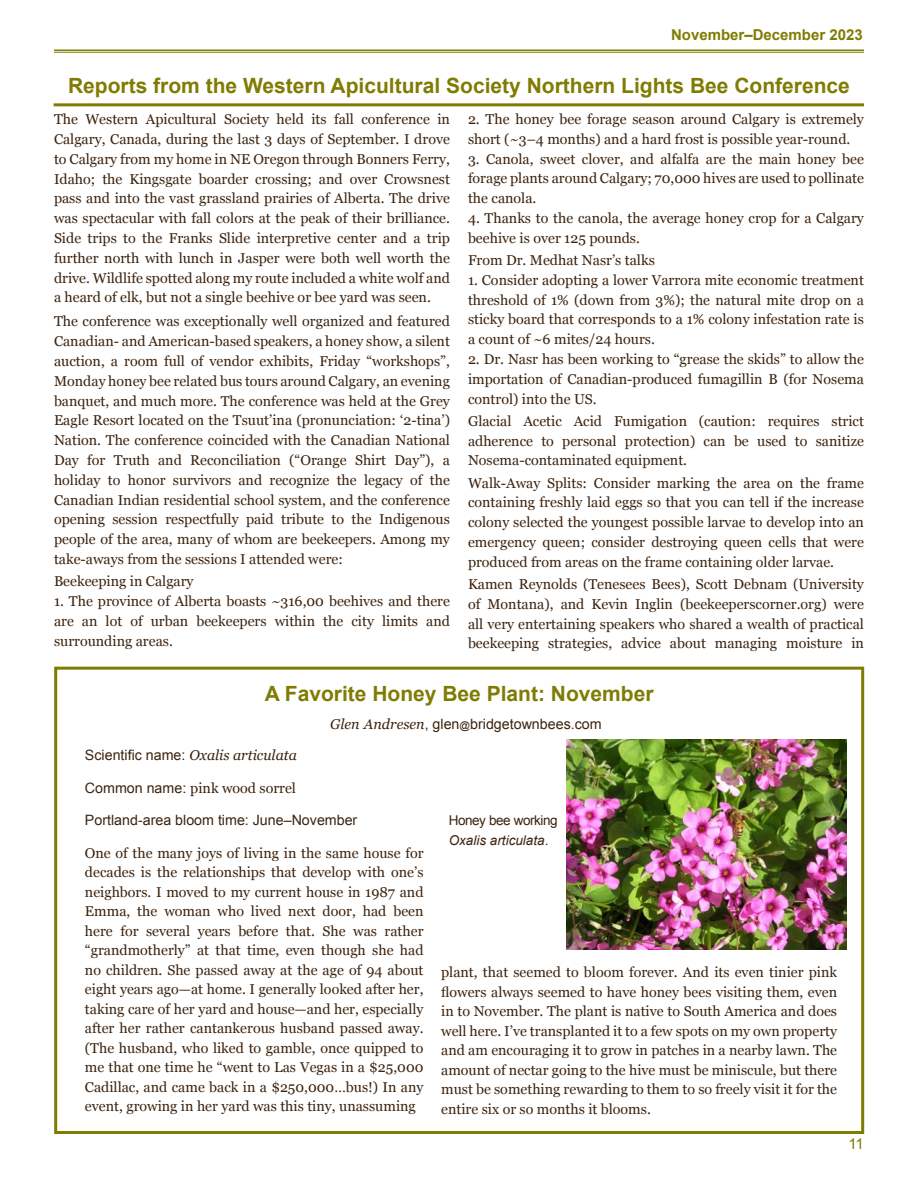
<style>
.page{position:relative;width:918px;height:1188px;background:#fff}
.page>*{position:absolute;margin:0;border:0;box-sizing:border-box;transform-origin:0 0}
.t1{font:700 21px "Arial";color:#807c03}
.t2{font:700 15px "Arial";color:#807c03}
.t3{font:15px "Arial";color:#807c03}
.t4{font:14.25px/19.8px "Georgia";color:#3c230e;text-align:justify}
.t5{font:14.25px "Arial";color:#3c230e}
.t6{font:italic 14.25px "Georgia";color:#3c230e}
.t7{font:13.5px/19.5px "Arial";letter-spacing:-.03em;color:#3c230e}
.s1{font-family:"Georgia";font-style:italic}
.s2{font-size:10.5px}
.s3{font-family:"Arial";font-style:normal}
.s4{font-family:"Arial"}
.s5{font-style:italic}
</style>
<div class="page">
<hr style="left:54px;top:50px;width:810px;height:1px;background:#807c03">
<hr style="left:54px;top:52px;width:810px;height:1px;background:#807c03">
<div style="left:54px;top:667px;width:810px;height:467px;border:3px solid #807c03"></div>
<img style="left:567px;top:740px;width:280px;height:210px">
<hr style="left:54px;top:103px;width:810px;height:3px;background:#807c03">
<p class="t2" style="left:671px;top:25px;width:193px">November–December 2023</p>
<h1 class="t1" style="left:68px;top:72px;width:783px">Reports from the Western Apicultural Society Northern Lights Bee Conference</h1>
<p class="t4" style="left:54px;top:109px;width:398px">The Western Apicultural Society held its fall conference in Calgary, Canada, during the last 3 days of September. I drove to Calgary from my home in NE Oregon through Bonners Ferry, Idaho; the Kingsgate boarder crossing; and over Crowsnest pass and into the vast grassland prairies of Alberta. The drive was spectacular with fall colors at the peak of their brilliance.<br>Side trips to the Franks Slide interpretive center and a trip further north with lunch in Jasper were both well worth the drive. Wildlife spotted along my route included a white wolf and a heard of elk, but not a single beehive or bee yard was seen.</p>
<p class="t4" style="left:54px;top:311px;width:398px">The conference was exceptionally well organized and featured Canadian- and American-based speakers, a honey show, a silent auction, a room full of vendor exhibits, Friday “workshops”, Monday honey bee related bus tours around Calgary, an evening banquet, and much more. The conference was held at the Grey Eagle Resort located on the Tsuut’ina (pronunciation: ‘2-tina’)<br>Nation. The conference coincided with the Canadian National Day for Truth and Reconciliation (“Orange Shirt Day”), a holiday to honor survivors and recognize the legacy of the Canadian Indian residential school system, and the conference opening session respectfully paid tribute to the Indigenous people of the area, many of whom are beekeepers. Among my take-aways from the sessions I attended were:</p>
<p class="t4" style="left:54px;top:571px;width:141px">Beekeeping in Calgary</p>
<p class="t4" style="left:54px;top:591px;width:397px">1. The province of Alberta boasts ~316,00 beehives and there are an lot of urban beekeepers within the city limits and surrounding areas.</p>
<p class="t4" style="left:468px;top:109px;width:397px">2. The honey bee forage season around Calgary is extremely short (~3–4 months) and a hard frost is possible year-round.</p>
<p class="t4" style="left:468px;top:148px;width:397px">3. Canola, sweet clover, and alfalfa are the main honey bee forage plants around Calgary; 70,000 hives are used to pollinate the canola.</p>
<p class="t4" style="left:468px;top:208px;width:397px">4. Thanks to the canola, the average honey crop for a Calgary beehive is over 125 pounds.</p>
<p class="t4" style="left:468px;top:250px;width:188px">From Dr. Medhat Nasr’s talks</p>
<p class="t4" style="left:468px;top:269px;width:397px">1. Consider adopting a lower Varrora mite economic treatment threshold of 1% (down from 3%); the natural mite drop on a sticky board that corresponds to a 1% colony infestation rate is a count of ~6 mites/24 hours.</p>
<p class="t4" style="left:468px;top:349px;width:397px">2. Dr. Nasr has been working to “grease the skids” to allow the importation of Canadian-produced fumagillin B (for Nosema control) into the US.</p>
<p class="t4" style="left:468px;top:410px;width:397px">Glacial Acetic Acid Fumigation (caution: requires strict adherence to personal protection) can be used to sanitize Nosema-contaminated equipment.</p>
<p class="t4" style="left:468px;top:472px;width:398px">Walk-Away Splits: Consider marking the area on the frame containing freshly laid eggs so that you can tell if the increase colony selected the youngest possible larvae to develop into an emergency queen; consider destroying queen cells that were produced from areas on the frame containing older larvae.</p>
<p class="t4" style="left:468px;top:574px;width:397px">Kamen Reynolds (Tenesees Bees), Scott Debnam (University of Montana), and Kevin Inglin (beekeeperscorner.org) were all very entertaining speakers who shared a wealth of practical beekeeping strategies, advice about managing moisture in</p>
<h1 class="t1" style="left:265px;top:680px;width:390px">A Favorite Honey Bee Plant: November</h1>
<p class="t5" style="left:330px;top:715px;width:273px"><span class="s1">Glen Andresen</span>, glen<span class="s2">@</span>bridgetownbees.com</p>
<p class="t6" style="left:85px;top:745px;width:214px"><span class="s3">Scientific name:</span> Oxalis articulata</p>
<p class="t4" style="left:85px;top:778px;width:213px"><span class="s4">Common name:</span> pink wood sorrel</p>
<p class="t5" style="left:85px;top:810px;width:274px">Portland-area bloom time: June–November</p>
<p class="t4" style="left:85px;top:842px;width:340px">One of the many joys of living in the same house for decades is the relationships that develop with one’s neighbors. I moved to my current house in 1987 and Emma, the woman who lived next door, had been here for several years before that. She was rather “grandmotherly” at that time, even though she had no children. She passed away at the age of 94 about eight years ago—at home. I generally looked after her, taking care of her yard and house—and her, especially after her rather cantankerous husband passed away. (The husband, who liked to gamble, once quipped to me that one time he “went to Las Vegas in a $25,000<br>Cadillac, and came back in a $250,000…bus!) In any event, growing in her yard was this tiny, unassuming</p>
<p class="t7" style="left:449px;top:811px;width:111px">Honey bee working<br><span class="s5">Oxalis articulata</span>.</p>
<p class="t4" style="left:441px;top:962px;width:398px">plant, that seemed to bloom forever. And its even tinier pink flowers always seemed to have honey bees visiting them, even in to November. The plant is native to South America and does well here. I’ve transplanted it to a few spots on my own property and am encouraging it to grow in patches in a nearby lawn. The amount of nectar going to the hive must be miniscule, but there must be something rewarding to them to so freely visit it for the entire six or so months it blooms.</p>
<p class="t3" style="left:848px;top:1134px;width:17px">11</p>
</div>
